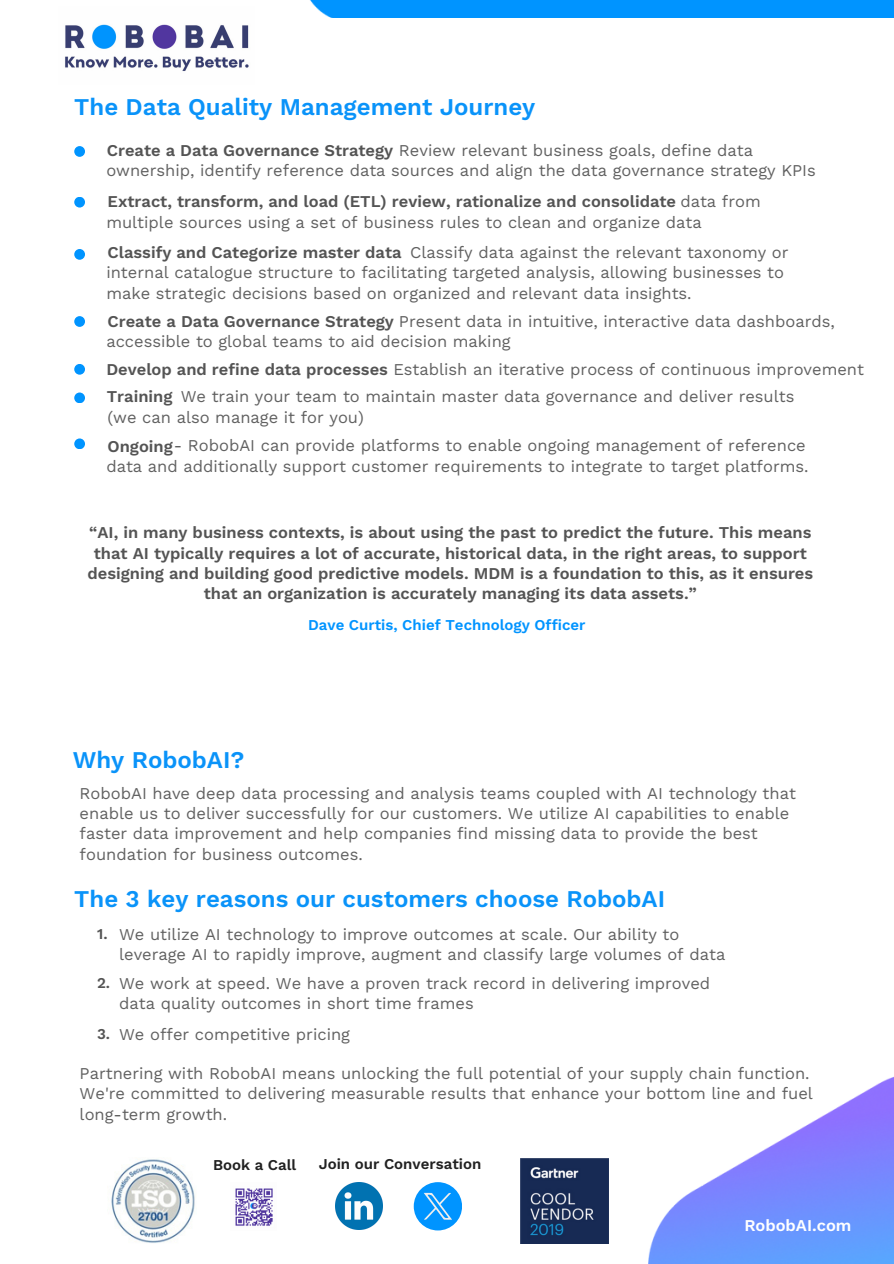
<style>
.page{position:relative;width:894px;height:1264px;background:#fff}
.page>*{position:absolute;margin:0;border:0;box-sizing:border-box;transform-origin:0 0}
.t1{font:600 24px "Work Sans";color:#0a93f9}
.t2{font:16.5px/20.2px "Work Sans";color:#616161}
.t3{font:600 16.5px/20.2px "Work Sans";color:#545454;text-align:center}
.t4{font:600 16.5px "Work Sans";color:#fff}
.t5{font:600 15px "Work Sans";color:#0094ff}
.t6{font:600 15px "Work Sans";color:#212121}
.t7{font:600 15px "Work Sans";color:#545454}
.s1{font-weight:600;color:#545454}
</style>
<div class="page">
<img style="left:65px;top:24px;width:184px;height:47px">
<img style="left:111px;top:1159px;width:84px;height:84px">
<img style="left:235px;top:1188px;width:38px;height:38px">
<img style="left:335px;top:1182px;width:47px;height:47px">
<div style="left:413px;top:1182px;width:49px;height:48px;background:#0094ff;border-radius:50%"></div>
<svg style="left:424px;top:1192px;width:27px;height:27px"></svg>
<img style="left:520px;top:1158px;width:88px;height:85px">
<div style="left:74px;top:316px;width:11px;height:11px;background:#0094ff;border-radius:50%"></div>
<div style="left:74px;top:364px;width:11px;height:11px;background:#0094ff;border-radius:50%"></div>
<div style="left:74px;top:392px;width:11px;height:11px;background:#0094ff;border-radius:50%"></div>
<div style="left:74px;top:438px;width:11px;height:11px;background:#0094ff;border-radius:50%"></div>
<div style="left:74px;top:146px;width:11px;height:11px;background:#0094ff;border-radius:50%"></div>
<div style="left:74px;top:197px;width:11px;height:10px;background:#0094ff;border-radius:50%"></div>
<div style="left:74px;top:249px;width:11px;height:11px;background:#0094ff;border-radius:50%"></div>
<img style="left:648px;top:1077px;width:245px;height:186px">
<div style="left:310px;top:0;width:583px;height:17px;background:#0094ff"></div>
<p class="t1" style="left:74px;top:92px;width:462px">The Data Quality Management Journey</p>
<h1 class="t2" style="left:106px;top:140px;width:710px"><span class="s1">Create a Data Governance Strategy</span> Review relevant business goals, define data ownership, identify reference data sources and align the data governance strategy KPIs</h1>
<h2 class="t2" style="left:106px;top:191px;width:655px"><span class="s1">Extract, transform, and load (ETL) review, rationalize and consolidate</span> data from multiple sources using a set of business rules to clean and organize data</h2>
<p class="t2" style="left:106px;top:242px;width:683px;text-indent:304px">Classify data against the relevant taxonomy or internal catalogue structure to facilitating targeted analysis, allowing businesses to make strategic decisions based on organized and relevant data insights.</p>
<h2 class="t3" style="left:107px;top:243px;width:295px">Classify and Categorize master data</h2>
<p class="t2" style="left:106px;top:311px;width:729px"><span class="s1">Create a Data Governance Strategy</span> Present data in intuitive, interactive data dashboards, accessible to global teams to aid decision making</p>
<p class="t2" style="left:106px;top:359px;width:759px"><span class="s1">Develop and refine data processes</span> Establish an iterative process of continuous improvement</p>
<p class="t2" style="left:181px;top:386px;width:615px">We train your team to maintain master data governance and deliver results</p>
<h2 class="t2" style="left:107px;top:407px;width:258px">(we can also manage it for you)</h2>
<h2 class="t2" style="left:106px;top:435px;width:703px"><span class="s1">Ongoing</span>- RobobAI can provide platforms to enable ongoing management of reference data and additionally support customer requirements to integrate to target platforms.</h2>
<p class="t3" style="left:107px;top:386px;width:67px">Training</p>
<h2 class="t3" style="left:87px;top:522px;width:727px">“AI, in many business contexts, is about using the past to predict the future. This means that AI typically requires a lot of accurate, historical data, in the right areas, to support designing and building good predictive models. MDM is a foundation to this, as it ensures that an organization is accurately managing its data assets.”</h2>
<h2 class="t1" style="left:73px;top:745px;width:173px">Why RobobAI?</h2>
<p class="t5" style="left:308px;top:616px;width:279px">Dave Curtis, Chief Technology Officer</p>
<h2 class="t2" style="left:80px;top:783px;width:717px">RobobAI have deep data processing and analysis teams coupled with AI technology that enable us to deliver successfully for our customers. We utilize AI capabilities to enable faster data improvement and help companies find missing data to provide the best foundation for business outcomes.</h2>
<h2 class="t1" style="left:74px;top:884px;width:592px">The 3 key reasons our customers choose RobobAI</h2>
<p class="t7" style="left:97px;top:925px;width:12px">1.</p>
<p class="t7" style="left:97px;top:974px;width:15px">2.</p>
<p class="t7" style="left:97px;top:1025px;width:15px">3.</p>
<p class="t2" style="left:119px;top:924px;width:607px">We utilize AI technology to improve outcomes at scale. Our ability to leverage AI to rapidly improve, augment and classify large volumes of data</p>
<p class="t2" style="left:119px;top:973px;width:592px">We work at speed. We have a proven track record in delivering improved data quality outcomes in short time frames</p>
<h2 class="t2" style="left:119px;top:1024px;width:232px">We offer competitive pricing</h2>
<h1 class="t2" style="left:80px;top:1063px;width:734px">Partnering with RobobAI means unlocking the full potential of your supply chain function.<br>We're committed to delivering measurable results that enhance your bottom line and fuel long-term growth.</h1>
<h2 class="t6" style="left:213px;top:1155px;width:85px">Book a Call</h2>
<p class="t6" style="left:318px;top:1154px;width:164px">Join our Conversation</p>
<h2 class="t4" style="left:744px;top:1215px;width:109px">RobobAI.com</h2>
</div>
